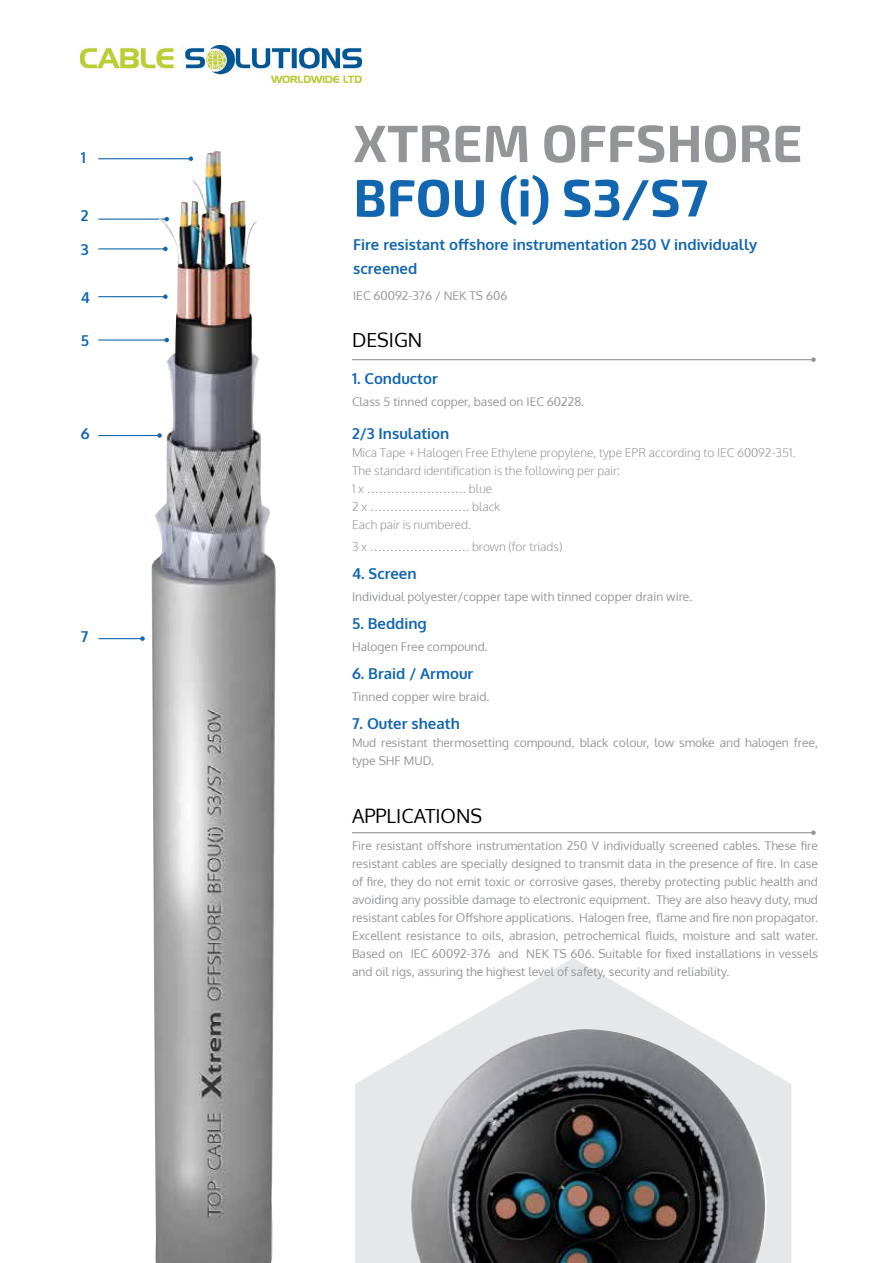
<style>
.page{position:relative;width:893px;height:1263px;background:#fff}
.page>*{position:absolute;margin:0;border:0;box-sizing:border-box;transform-origin:0 0}
.t1{font:700 52.5px "Exo 2";color:#939598}
.t2{font:700 52.5px "Exo 2";color:#1266af}
.t3{font:19.5px "Oxygen";color:#000}
.t4{font:700 15px/24px "Oxygen";color:#1266af}
.t5{font:12px/18px "Oxygen";color:#939598}
.t6{font:300 12px/18px "Oxygen";color:#939598}
.t7{font:12px/18px "Arial";color:#939598}
.s1{font-family:"Oxygen";font-weight:300}
.s2{font-family:"Arial";font-weight:400}
</style>
<div class="page">
<svg style="left:355px;top:958px;width:341px;height:305px;fill:#e6e7e8"></svg>
<hr style="left:352px;top:359px;width:461px;height:1px;background:#939598">
<svg style="left:811px;top:357px;width:5px;height:5px"></svg>
<hr style="left:352px;top:832px;width:461px;height:1px;background:#939598">
<svg style="left:811px;top:830px;width:5px;height:5px"></svg>
<hr style="left:98px;top:219px;width:69px;height:1px;background:#1266af">
<hr style="left:98px;top:248px;width:67px;height:1px;background:#1266af">
<hr style="left:98px;top:158px;width:93px;height:1px;background:#1266af">
<img style="left:152px;top:151px;width:124px;height:1112px">
<img style="left:405px;top:1029px;width:387px;height:234px">
<hr style="left:98px;top:296px;width:67px;height:1px;background:#1266af">
<svg style="left:163px;top:294px;width:5px;height:5px"></svg>
<hr style="left:98px;top:339px;width:69px;height:2px;background:#1266af">
<svg style="left:164px;top:338px;width:5px;height:4px"></svg>
<hr style="left:98px;top:435px;width:62px;height:1px;background:#1266af">
<svg style="left:157px;top:433px;width:5px;height:5px"></svg>
<hr style="left:98px;top:638px;width:45px;height:1px;background:#1266af">
<svg style="left:140px;top:636px;width:5px;height:5px"></svg>
<img style="left:80px;top:45px;width:282px;height:38px">
<p class="t4" style="left:81px;top:146px;width:7px">1</p>
<h1 class="t1" style="left:353px;top:112px;width:451px">XTREM OFFSHORE</h1>
<h1 class="t2" style="left:353px;top:167px;width:356px">BFOU (i) S3/S7</h1>
<p class="t4" style="left:81px;top:204px;width:9px">2</p>
<p class="t4" style="left:81px;top:238px;width:9px">3</p>
<p class="t4" style="left:81px;top:286px;width:11px">4</p>
<p class="t5" style="left:353px;top:286px;width:156px">IEC 60092-376 / NEK TS 606</p>
<p class="t4" style="left:81px;top:329px;width:10px">5</p>
<p class="t4" style="left:353px;top:232px;width:406px">Fire resistant offshore instrumentation 250 V individually screened</p>
<h2 class="t3" style="left:352px;top:327px;width:72px">DESIGN</h2>
<p class="t4" style="left:352px;top:367px;width:87px">1. Conductor</p>
<p class="t5" style="left:352px;top:393px;width:234px">Class 5 tinned copper, based on IEC 60228.</p>
<p class="t4" style="left:352px;top:422px;width:99px">2/3 Insulation</p>
<p class="t6" style="left:352px;top:444px;width:445px">Mica Tape + Halogen Free Ethylene propylene, type EPR according to IEC 60092-351.<br>The standard identification is the following per pair:</p>
<p class="t7" style="left:352px;top:480px;width:150px"><span class="s1">1 x</span> ……………………. <span class="s1">blue<br>2 x</span> ……………………. <span class="s1">black</span></p>
<p class="t6" style="left:352px;top:514px;width:212px;line-height:21.6px">Each pair is numbered.<br>3 x <span class="s2">…………………….</span> brown (for triads)</p>
<p class="t4" style="left:352px;top:562px;width:66px">4. Screen</p>
<p class="t5" style="left:352px;top:587px;width:342px">Individual polyester/copper tape with tinned copper drain wire.</p>
<p class="t4" style="left:352px;top:612px;width:76px">5. Bedding</p>
<p class="t5" style="left:352px;top:637px;width:137px">Halogen Free compound.</p>
<p class="t4" style="left:352px;top:662px;width:123px">6. Braid / Armour</p>
<p class="t5" style="left:352px;top:687px;width:139px">Tinned copper wire braid.</p>
<p class="t4" style="left:352px;top:712px;width:109px">7. Outer sheath</p>
<p class="t5" style="left:352px;top:734px;width:467px">Mud resistant thermosetting compound, black colour, low smoke and halogen free, type SHF MUD.</p>
<p class="t4" style="left:81px;top:422px;width:10px">6</p>
<p class="t4" style="left:81px;top:625px;width:9px">7</p>
<h2 class="t3" style="left:352px;top:803px;width:132px">APPLICATIONS</h2>
<p class="t5" style="left:352px;top:836px;width:467px;text-align:justify">Fire resistant offshore instrumentation 250 V individually screened cables. These fire resistant cables are specially designed to transmit data in the presence of fire. In case of fire, they do not emit toxic or corrosive gases, thereby protecting public health and avoiding any possible damage to electronic equipment. They are also heavy duty, mud resistant cables for Offshore applications. Halogen free, flame and fire non propagator.<br>Excellent resistance to oils, abrasion, petrochemical fluids, moisture and salt water.<br>Based on IEC 60092-376 and NEK TS 606. Suitable for fixed installations in vessels and oil rigs, assuring the highest level of safety, security and reliability.</p>
</div>
